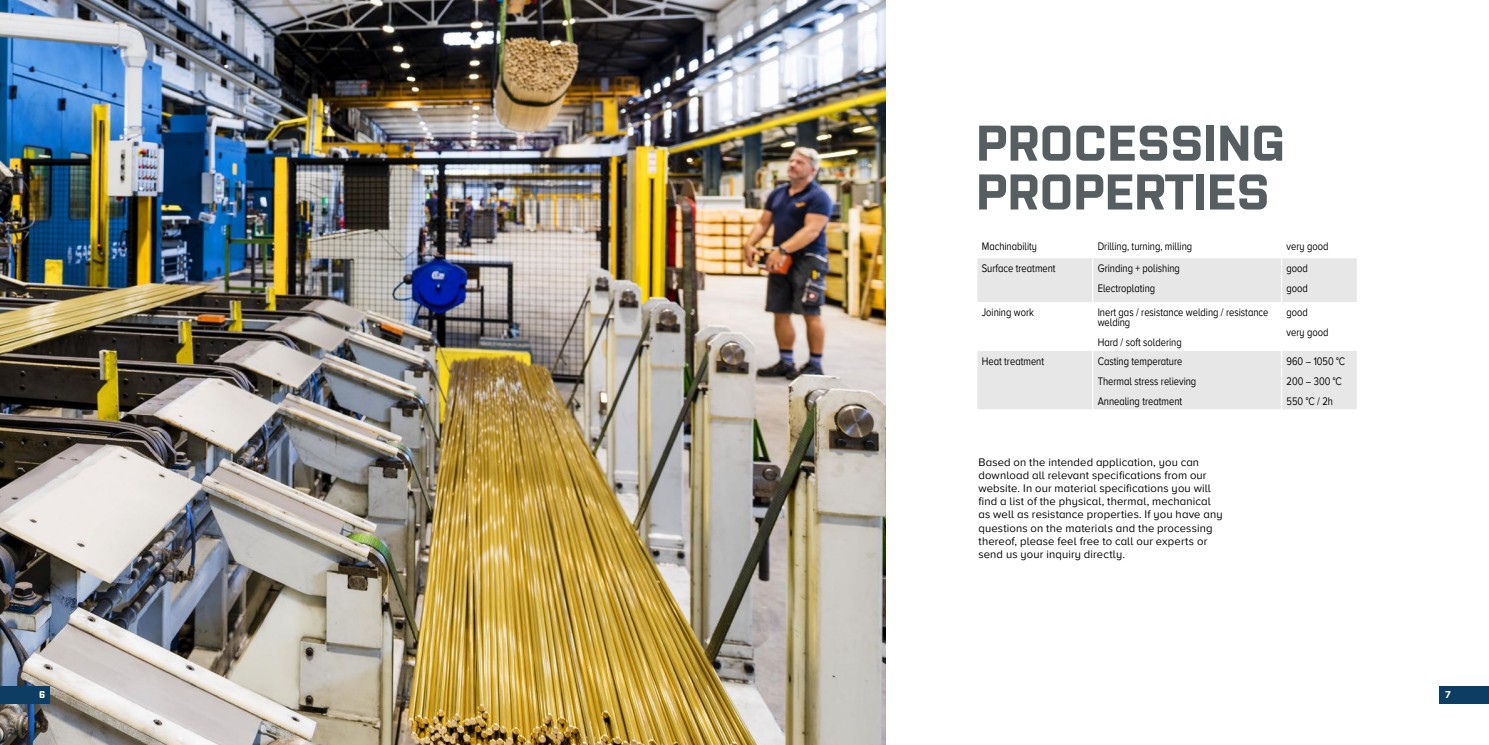
<style>
.page{position:relative;width:1489px;height:745px;background:#fff}
.page>*{position:absolute;margin:0;border:0;box-sizing:border-box;transform-origin:0 0}
.t1{font:700 50px/48.8px "Purista";color:#575e62}
.t2{font:11.25px/13.1px "Proxima Nova A";color:#000}
.t3{font:11.25px/20px "Proxima Nova A";color:#000;scale:.83 1}
.t4{font:700 10px "Purista";color:#fff}
</style>
<div class="page">
<img style="left:0;top:0;width:885px;height:744px">
<div style="left:977px;top:351px;width:379px;height:58px;background:#e7e7e7"></div>
<hr style="left:1092px;top:351px;width:1px;height:58px;background:#fff">
<hr style="left:1280px;top:351px;width:2px;height:58px;background:#fff">
<div style="left:977px;top:258px;width:379px;height:44px;background:#e7e7e7"></div>
<div style="left:0;top:685px;width:50px;height:18px;background:#0d3d62"></div>
<div style="left:1439px;top:685px;width:49px;height:18px;background:#0d3d62"></div>
<h1 class="t1" style="left:976px;top:114px;width:310px">PROCESSING<br>PROPERTIES</h1>
<p class="t3" style="left:981px;top:235px;width:68px">Machinability</p>
<p class="t3" style="left:1097px;top:235px;width:115px">Drilling, turning, milling</p>
<p class="t3" style="left:1286px;top:235px;width:52px">very good</p>
<p class="t3" style="left:981px;top:258px;width:91px">Surface treatment</p>
<p class="t3" style="left:1097px;top:258px;width:100px">Grinding + polishing<br>Electroplating</p>
<p class="t3" style="left:1286px;top:258px;width:27px">good good</p>
<p class="t3" style="left:981px;top:301px;width:64px">Joining work</p>
<p class="t3" style="left:1097px;top:306px;width:207px;line-height:10px">Inert gas / resistance welding / resistance welding</p>
<p class="t3" style="left:1097px;top:331px;width:103px">Hard / soft soldering</p>
<p class="t3" style="left:1286px;top:301px;width:52px">good very good</p>
<p class="t3" style="left:981px;top:350px;width:77px">Heat treatment</p>
<p class="t3" style="left:1097px;top:350px;width:120px">Casting temperature<br>Thermal stress relieving<br>Annealing treatment</p>
<p class="t3" style="left:1286px;top:350px;width:72px">960 – 1050 °C<br>200 – 300 °C<br>550 °C / 2h</p>
<p class="t2" style="left:978px;top:455px;width:245px">Based on the intended application, you can download all relevant specifications from our website. In our material specifications you will find a list of the physical, thermal, mechanical as well as resistance properties. If you have any questions on the materials and the processing thereof, please feel free to call our experts or send us your inquiry directly.</p>
<p class="t4" style="left:39px;top:686px;width:8px">6</p>
<p class="t4" style="left:1444px;top:686px;width:7px">7</p>
</div>
